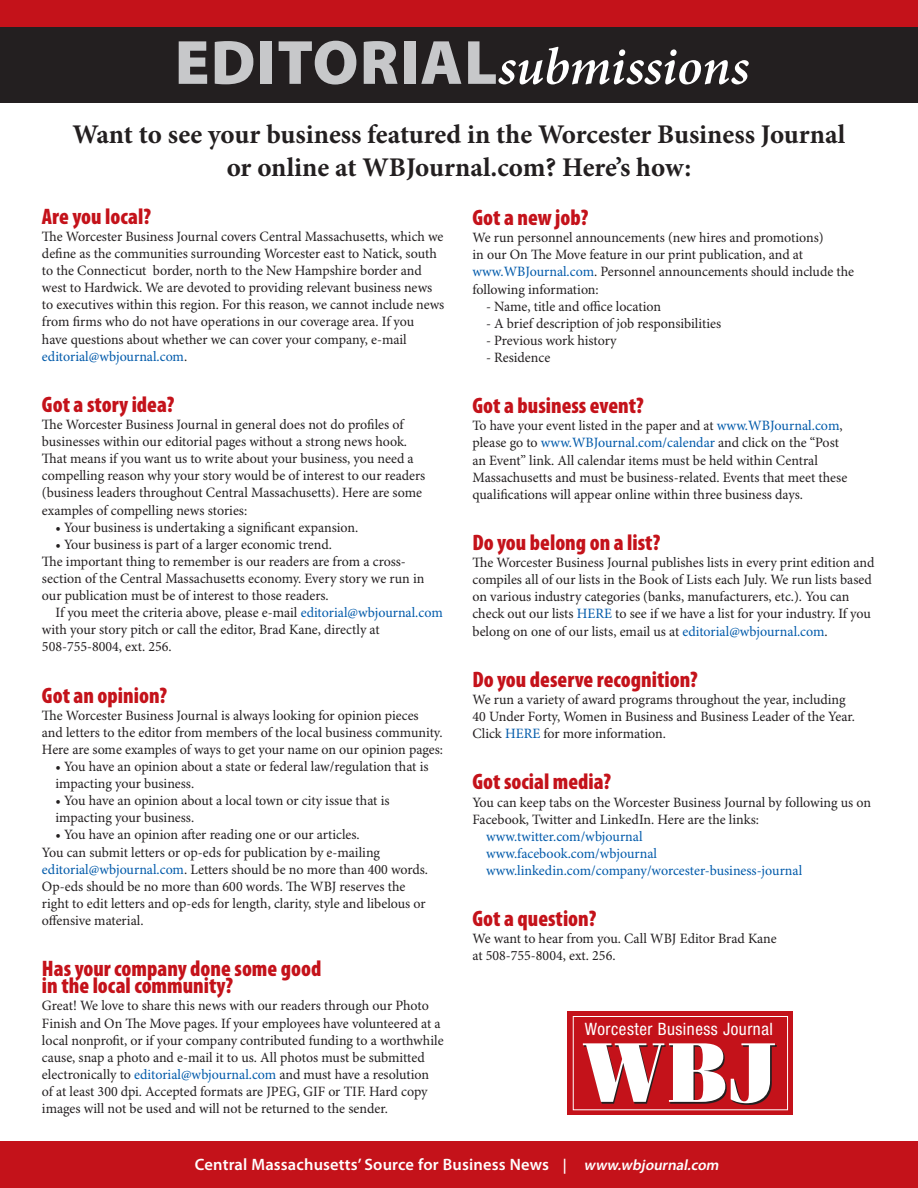
<style>
.page{position:relative;width:918px;height:1188px;background:#fff}
.page>*{position:absolute;margin:0;border:0;box-sizing:border-box;transform-origin:0 0}
.t1{font:900 84.6px "Fenice Std";color:#fff}
.t2{font:italic 600 52.5px "Minion Pro";letter-spacing:-.005em;color:#fff}
.t3{font:700 27px/33px "Minion Pro";color:#231f20;text-align:center}
.t4{font:900 condensed 22.5px/17.1px "Myriad Pro";color:#c4121a}
.t5{font:condensed 17.1px "Helvetica Neue LT Std";letter-spacing:.03em;color:#fff}
.t6{font:600 16.5px "Myriad Pro";letter-spacing:.01em;color:#fff}
.t7{font:14.25px/17.1px "Minion Pro";letter-spacing:-.005em;color:#231f20}
.t8{font:14.25px/17.1px "Minion Pro";letter-spacing:-.005em;color:#231f20;scale:.96 1}
.t9{font:14.25px/17.1px "Minion Pro";color:#015aaa}
.s1{font-family:"Myriad Pro";font-weight:900;font-style:normal;font-size:63px;color:#c7c8ca}
.s2{color:#015aaa}
.s3{font-size:15px}
.s4{font-style:italic;font-size:15px}
</style>
<div class="page">
<div style="left:0;top:26px;width:918px;height:76px;background:#231f20"></div>
<div style="left:0;top:0;width:918px;height:27px;background:#c4121a"></div>
<div style="left:0;top:1141px;width:918px;height:47px;background:#c4121a"></div>
<div style="left:568px;top:1012px;width:225px;height:103px;background:#c4121a"></div>
<div style="left:573px;top:1016px;width:215px;height:94px;border:1px solid #fff"></div>
<svg style="left:584px;top:1045px;width:193px;height:60px"></svg>
<h2 class="t2" style="left:175px;top:36px;width:576px"><span class="s1">EDITORIAL</span>submissions</h2>
<h3 class="t3" style="left:73px;top:119px;width:774px">Want to see your business featured in the Worcester Business Journal or online at WBJournal.com? Here’s how:</h3>
<h3 class="t4" style="left:42px;top:208px;width:110px">Are you local?</h3>
<p class="t7" style="left:42px;top:228px;width:404px">The Worcester Business Journal covers Central Massachusetts, which we define as the communities surrounding Worcester east to Natick, south to the Connecticut border, north to the New Hampshire border and west to Hardwick. We are devoted to providing relevant business news to executives within this region. For this reason, we cannot include news from firms who do not have operations in our coverage area. If you<br>have questions about whether we can cover your company, e-mail <span class="s2">editorial@wbjournal.com</span>.</p>
<h3 class="t4" style="left:42px;top:396px;width:134px">Got a story idea?</h3>
<p class="t7" style="left:42px;top:417px;width:385px">The Worcester Business Journal in general does not do profiles of businesses within our editorial pages without a strong news hook.<br>That means if you want us to write about your business, you need a compelling reason why your story would be of interest to our readers (business leaders throughout Central Massachusetts). Here are some examples of compelling news stories:</p>
<p class="t7" style="left:55px;top:519px;width:304px">• Your business is undertaking a significant expansion.</p>
<p class="t7" style="left:42px;top:536px;width:384px;text-indent:14px">• Your business is part of a larger economic trend.<br>The important thing to remember is our readers are from a cross&shy;section of the Central Massachusetts economy. Every story we run in our publication must be of interest to those readers.</p>
<p class="t7" style="left:42px;top:605px;width:402px;text-indent:14px">If you meet the criteria above, please e-mail <span class="s2">editorial@wbjournal.com </span>with your story pitch or call the editor, Brad Kane, directly at<br>508-755-8004, ext. 256.</p>
<h3 class="t4" style="left:42px;top:687px;width:127px">Got an opinion?</h3>
<p class="t7" style="left:42px;top:707px;width:403px">The Worcester Business Journal is always looking for opinion pieces and letters to the editor from members of the local business community.<br>Here are some examples of ways to get your name on our opinion pages:</p>
<p class="t7" style="left:55px;top:759px;width:375px">• You have an opinion about a state or federal law/regulation that is impacting your business.</p>
<p class="t7" style="left:55px;top:793px;width:336px">• You have an opinion about a local town or city issue that is impacting your business.</p>
<p class="t7" style="left:42px;top:827px;width:388px;text-indent:14px">• You have an opinion after reading one or our articles.<br>You can submit letters or op-eds for publication by e-mailing <span class="s2">editorial@wbjournal.com</span>. Letters should be no more than 400 words.<br>Op-eds should be no more than 600 words. The WBJ reserves the right to edit letters and op-eds for length, clarity, style and libelous or offensive material.</p>
<h3 class="t4" style="left:42px;top:961px;width:281px">Has your company done some good in the local community?</h3>
<p class="t7" style="left:42px;top:998px;width:403px">Great! We love to share this news with our readers through our Photo Finish and On The Move pages. If your employees have volunteered at a local nonprofit, or if your company contributed funding to a worthwhile cause, snap a photo and e-mail it to us. All photos must be submitted electronically to <span class="s2">editorial@wbjournal.com</span> and must have a resolution of at least 300 dpi. Accepted formats are JPEG, GIF or TIF. Hard copy images will not be used and will not be returned to the sender.</p>
<h3 class="t4" style="left:472px;top:209px;width:118px">Got a new job?</h3>
<p class="t7" style="left:472px;top:230px;width:383px">We run personnel announcements (new hires and promotions)<br>in our On The Move feature in our print publication, and at <span class="s2">www.WBJournal.com</span>. Personnel announcements should include the following information:</p>
<p class="t7" style="left:486px;top:298px;width:177px">- Name, title and office location</p>
<p class="t7" style="left:486px;top:315px;width:237px">- A brief description of job responsibilities</p>
<p class="t7" style="left:486px;top:332px;width:132px">- Previous work history</p>
<p class="t7" style="left:486px;top:349px;width:66px">- Residence</p>
<h3 class="t4" style="left:472px;top:397px;width:173px">Got a business event?</h3>
<p class="t8" style="left:472px;top:418px;width:392px">To have your event listed in the paper and at <span class="s2">www.WBJournal.com</span>, please go to <span class="s2">www.WBJournal.com/calendar</span> and click on the “Post an Event” link. All calendar items must be held within Central Massachusetts and must be business-related. Events that meet these qualifications will appear online within three business days.</p>
<h3 class="t4" style="left:472px;top:534px;width:189px">Do you belong on a list?</h3>
<p class="t7" style="left:472px;top:555px;width:404px">The Worcester Business Journal publishes lists in every print edition and compiles all of our lists in the Book of Lists each July. We run lists based on various industry categories (banks, manufacturers, etc.). You can check out our lists <span class="s2">HERE</span> to see if we have a list for your industry. If you belong on one of our lists, email us at <span class="s2">editorial@wbjournal.com</span>.</p>
<h3 class="t4" style="left:472px;top:671px;width:227px">Do you deserve recognition?</h3>
<p class="t7" style="left:472px;top:691px;width:384px">We run a variety of award programs throughout the year, including<br>40 Under Forty, Women in Business and Business Leader of the Year.<br>Click <span class="s2">HERE</span> for more information.</p>
<h3 class="t4" style="left:472px;top:774px;width:140px">Got social media?</h3>
<p class="t7" style="left:472px;top:794px;width:400px">You can keep tabs on the Worcester Business Journal by following us on<br>Facebook, Twitter and LinkedIn. Here are the links:</p>
<p class="t9" style="left:486px;top:828px;width:318px">www.twitter.com/wbjournal www.facebook.com/wbjournal www.linkedin.com/company/worcester-business-journal</p>
<h3 class="t4" style="left:472px;top:910px;width:125px">Got a question?</h3>
<p class="t7" style="left:472px;top:931px;width:306px">We want to hear from you. Call WBJ Editor Brad Kane at 508-755-8004, ext. 256.</p>
<p class="t5" style="left:585px;top:1019px;width:190px">Worcester Business Journal</p>
<h1 class="t1" style="left:586px;top:1020px;width:191px">WBJ</h1>
<p class="t6" style="left:195px;top:1155px;width:528px">Central Massachusetts’ Source for Business News <span class="s3">|</span> <span class="s4">www.wbjournal.com</span></p>
</div>
